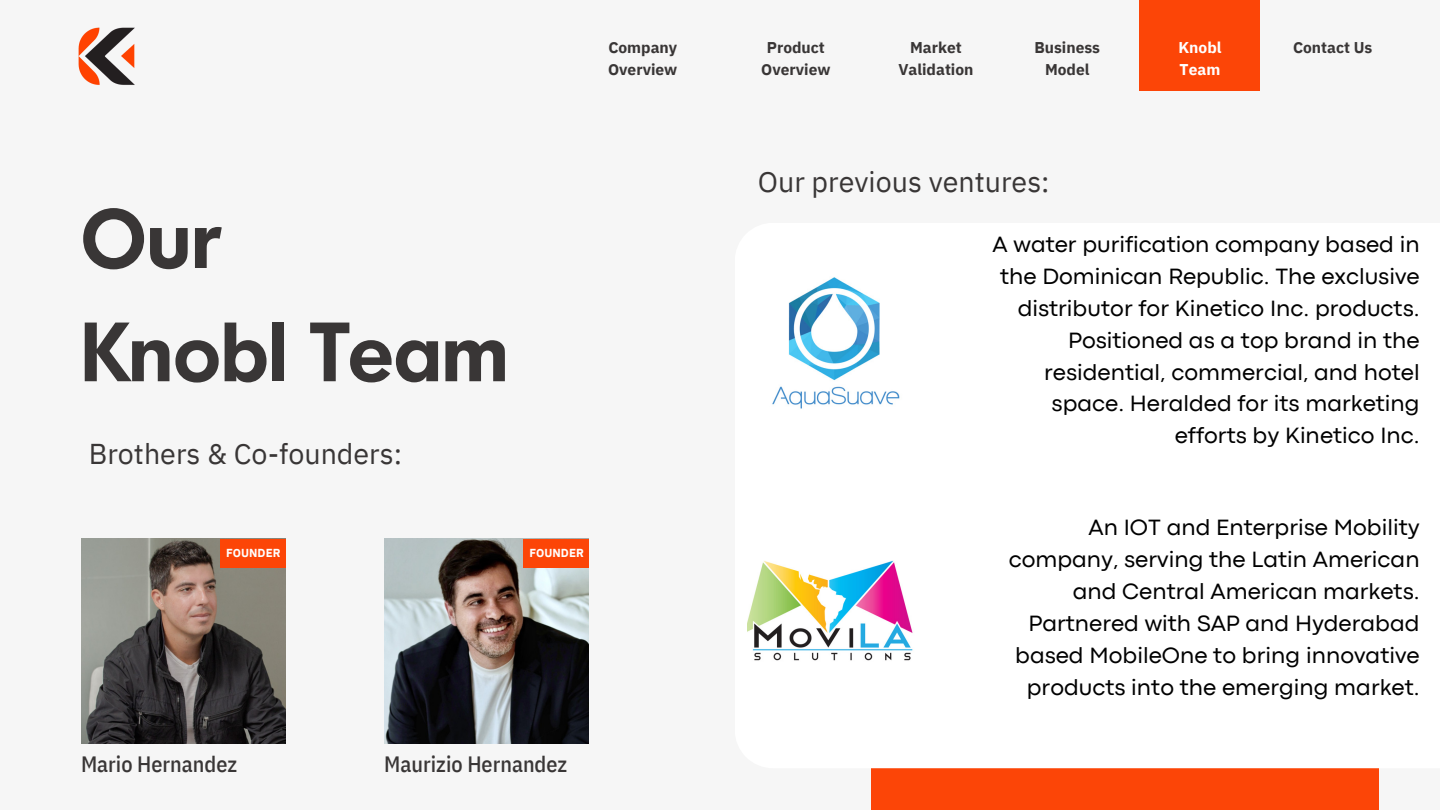
<style>
.page{position:relative;width:1440px;height:810px;background:#f6f6f6}
.page>*{position:absolute;margin:0;border:0;box-sizing:border-box;transform-origin:0 0}
.t1{font:700 81.4px/113.2px "Montreal Serial";color:#393636}
.t2{font:28.6px "IBM Plex Sans";color:#393636}
.t3{font:23.1px/31.9px "Codec Pro";color:#000;text-align:right}
.t4{font:500 22.2px "IBM Plex Sans Cond";color:#393636}
.t5{font:700 15.6px/21.8px "IBM Plex Sans";color:#393636;text-align:center}
.t6{font:700 15.6px/21.8px "IBM Plex Sans";color:#fff}
.t7{font:700 11.6px "IBM Plex Sans";color:#fff}
</style>
<div class="page">
<img style="left:81px;top:539px;width:204px;height:204px">
<img style="left:384px;top:539px;width:205px;height:204px">
<div style="left:220px;top:539px;width:65px;height:28px;background:#fc4507"></div>
<div style="left:871px;top:768px;width:508px;height:42px;background:#fc4507"></div>
<div style="left:1140px;top:0;width:120px;height:91px;background:#fc4507"></div>
<div style="left:523px;top:539px;width:66px;height:29px;background:#fc4507"></div>
<img style="left:772px;top:277px;width:128px;height:132px">
<img style="left:747px;top:561px;width:166px;height:100px">
<img style="left:78px;top:27px;width:57px;height:58px">
<p class="t5" style="left:761px;top:36px;width:71px">Product<br>Overview</p>
<h3 class="t5" style="left:1034px;top:36px;width:67px">Business<br>Model</h3>
<h3 class="t5" style="left:898px;top:36px;width:77px">Market<br>Validation</h3>
<h2 class="t6" style="left:1178px;top:36px;width:45px">Knobl<br>Team</h2>
<p class="t5" style="left:608px;top:36px;width:70px">Company</p>
<p class="t5" style="left:1293px;top:36px;width:81px">Contact Us</p>
<p class="t5" style="left:608px;top:58px;width:71px">Overview</p>
<h5 class="t1" style="left:81px;top:190px;width:429px">Our<br>Knobl Team</h5>
<h5 class="t2" style="left:89px;top:434px;width:315px">Brothers &amp; Co-founders:</h5>
<h1 class="t7" style="left:226px;top:545px;width:56px">FOUNDER</h1>
<p class="t7" style="left:530px;top:545px;width:56px">FOUNDER</p>
<h2 class="t4" style="left:81px;top:749px;width:158px">Mario Hernandez</h2>
<p class="t4" style="left:384px;top:749px;width:185px">Maurizio Hernandez</p>
<h4 class="t2" style="left:758px;top:163px;width:293px">Our previous ventures:</h4>
<h4 class="t3" style="left:993px;top:230px;width:429px">A water purification company based in the Dominican Republic. The exclusive distributor for Kinetico Inc. products.<br>Positioned as a top brand in the residential, commercial, and hotel space. Heralded for its marketing efforts by Kinetico Inc.</h4>
<p class="t3" style="left:1009px;top:513px;width:412px">An IOT and Enterprise Mobility company, serving the Latin American and Central American markets.<br>Partnered with SAP and Hyderabad based MobileOne to bring innovative products into the emerging market.</p>
</div>
